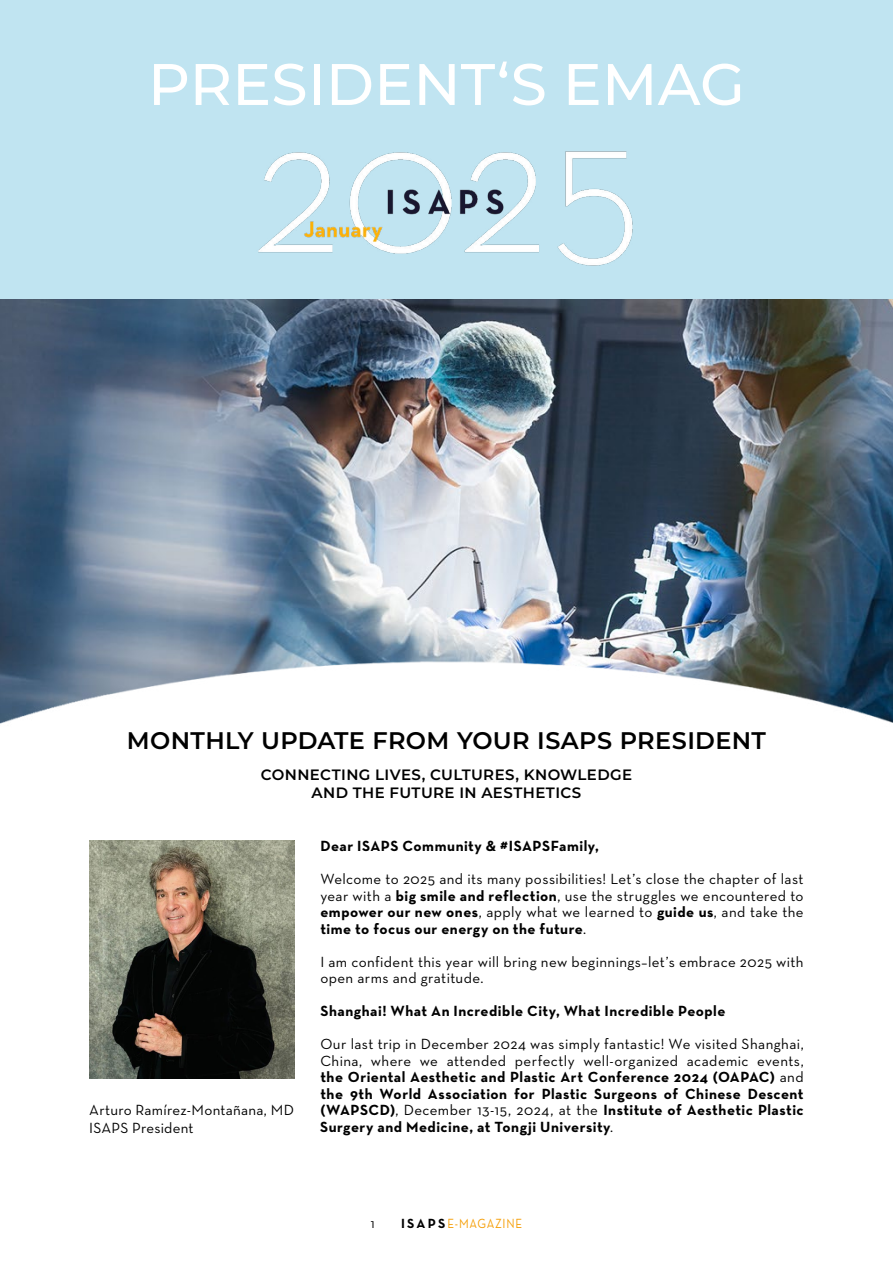
<style>
.page{position:relative;width:893px;height:1263px;background:#fff}
.page>*{position:absolute;margin:0;border:0;box-sizing:border-box;transform-origin:0 0}
.t1{font:500 58.5px "Montserrat";color:#fff}
.t2{font:600 24px "Montserrat";letter-spacing:.015em;color:#000}
.t3{font:700 15px/16.5px "Neutra Text";letter-spacing:.035em;color:#000;text-align:justify}
.t4{font:15px/16.5px "Neutra Text";letter-spacing:.025em;color:#000}
.t5{font:600 15px/18px "Montserrat";letter-spacing:.025em;color:#000;text-align:center}
.t6{font:13.5px "Neutra Text";letter-spacing:.055em;color:#f59c00;scale:.86 1}
.t7{font:13.5px "Neutra Text";color:#000}
.s1{font-weight:700}
.s2{font-weight:400}
.s3{font-weight:700;color:#000}
</style>
<div class="page">
<div style="left:0;top:0;width:893px;height:299px;background:#c0e4f1"></div>
<img style="left:258px;top:151px;width:375px;height:115px">
<img style="left:89px;top:840px;width:206px;height:239px">
<img style="left:0;top:299px;width:893px;height:425px">
<h1 class="t1" style="left:148px;top:43px;width:599px">PRESIDENT‘S EMAG</h1>
<h2 class="t2" style="left:127px;top:724px;width:641px">MONTHLY UPDATE FROM YOUR ISAPS PRESIDENT</h2>
<p class="t5" style="left:261px;top:765px;width:373px">CONNECTING LIVES, CULTURES, KNOWLEDGE<br>AND THE FUTURE IN AESTHETICS</p>
<p class="t4" style="left:89px;top:1100px;width:206px;line-height:18px">Arturo Ramírez-Montañana, MD<br>ISAPS President</p>
<p class="t3" style="left:320px;top:837px;width:280px">Dear ISAPS Community &amp; #ISAPSFamily,</p>
<p class="t4" style="left:320px;top:870px;width:485px;text-align:justify">Welcome to 2025 and its many possibilities! Let’s close the chapter of last year with a <span class="s1">big smile and reflection</span>, use the struggles we encountered to <span class="s1">empower our new ones</span>, apply what we learned to <span class="s1">guide us</span>, and take the <span class="s1">time to focus our energy on the future</span>.</p>
<p class="t4" style="left:320px;top:953px;width:485px">I am confident this year will bring new beginnings–let’s embrace 2025 with open arms and gratitude.</p>
<p class="t3" style="left:320px;top:1002px;width:407px">Shanghai! What An Incredible City, What Incredible People</p>
<p class="t3" style="left:320px;top:1035px;width:485px"><span class="s2">Our last trip in December 2024 was simply fantastic! We visited Shanghai, China, where we attended perfectly well-organized academic events, </span>the Oriental Aesthetic and Plastic Art Conference 2024 (OAPAC) <span class="s2">and </span>the 9th World Association for Plastic Surgeons of Chinese Descent (WAPSCD)<span class="s2">, December 13-15, 2024, at the</span> Institute of Aesthetic Plastic Surgery and Medicine, at Tongji University<span class="s2">.</span></p>
<p class="t7" style="left:371px;top:1215px;width:5px">1</p>
<p class="t6" style="left:401px;top:1215px;width:142px"><span class="s3">ISAPS</span>E-MAGAZINE</p>
</div>
